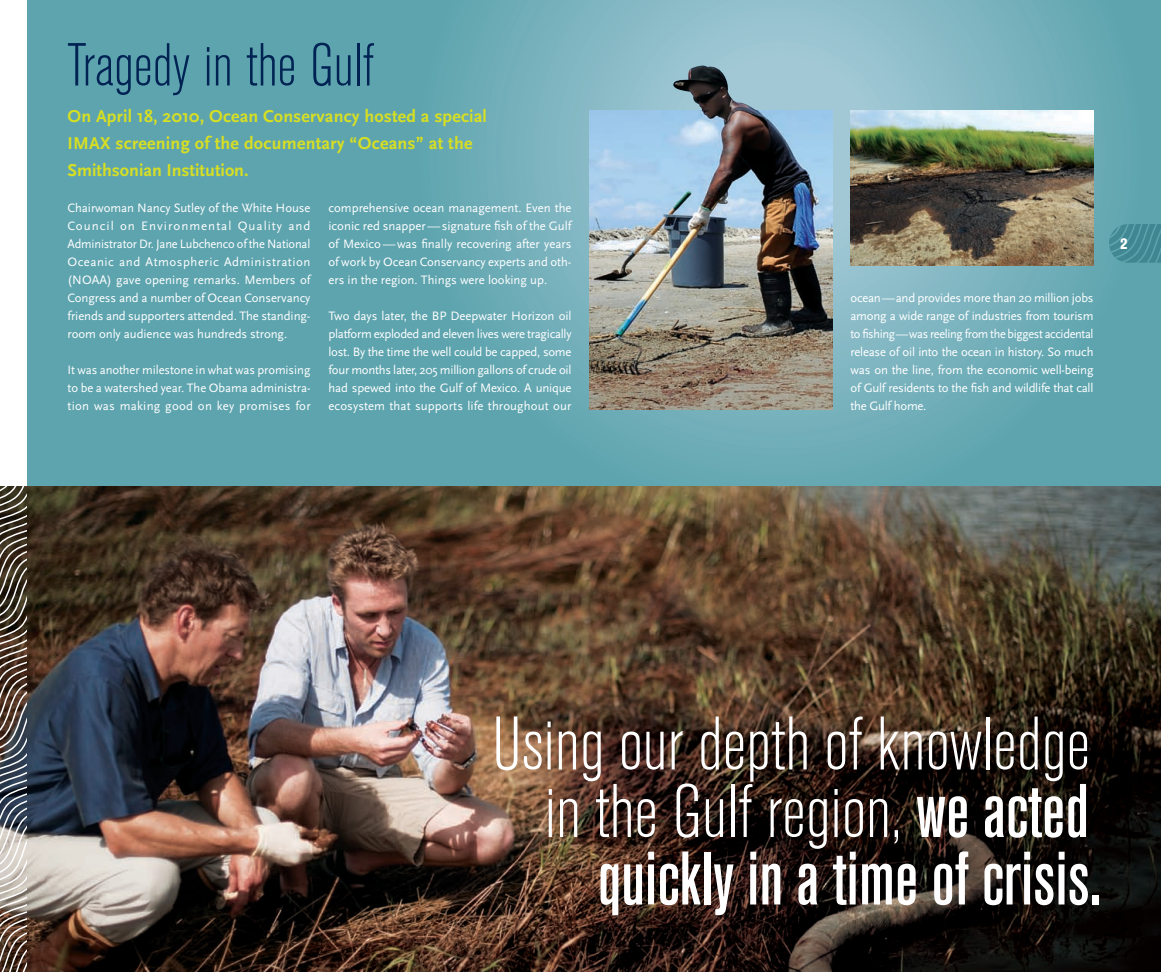
<style>
.page{position:relative;width:1161px;height:972px;background:#fff}
.page>*{position:absolute;margin:0;border:0;box-sizing:border-box;transform-origin:0 0}
.t1{font:300 condensed 75px/67.5px "Akzidenz Grotesk BE";color:#fff;text-align:right}
.t2{font:300 condensed 60px "Akzidenz Grotesk BE";color:#002354}
.t3{font:700 18px/27px "Scala Sans OT";letter-spacing:.01em;color:#d7df23}
.t4{font:800 condensed 15px "Akzidenz Grotesk BE";color:#fff}
.t5{font:12.75px/18px "Scala Sans OT";letter-spacing:-.005em;color:#fff;text-align:justify}
.s1{font-weight:500}
</style>
<div class="page">
<svg style="left:27px;top:0;width:1134px;height:486px;background:#69a9b4"></svg>
<img style="left:28px;top:486px;width:1133px;height:486px">
<svg style="left:0;top:486px;width:28px;height:486px;background:#746c65"></svg>
<svg style="left:1109px;top:224px;width:52px;height:39px;background:#498f9a"></svg>
<img style="left:850px;top:111px;width:244px;height:155px">
<img style="left:590px;top:111px;width:243px;height:299px">
<img style="left:656px;top:65px;width:162px;height:170px">
<h2 class="t2" style="left:68px;top:33px;width:308px">Tragedy in the Gulf</h2>
<h3 class="t3" style="left:68px;top:102px;width:421px">On April 18, 2010, Ocean Conservancy hosted a special<br>IMAX screening of the documentary “Oceans” at the<br>Smithsonian Institution.</h3>
<p class="t5" style="left:68px;top:199px;width:246px;text-align:left">Chairwoman Nancy Sutley of the White House Council on Environmental Quality and Administrator Dr. Jane Lubchenco of the National Oceanic and Atmospheric Administration (NOAA) gave opening remarks. Members of Congress and a number of Ocean Conservancy friends and supporters attended. The standing&shy;room only audience was hundreds strong.</p>
<p class="t5" style="left:68px;top:361px;width:245px">It was another milestone in what was promising to be a watershed year. The Obama administra&shy;tion was making good on key promises for</p>
<p class="t5" style="left:328px;top:199px;width:246px;text-align:left">comprehensive ocean management. Even the iconic red snapper—signature fish of the Gulf of Mexico—was finally recovering after years of work by Ocean Conservancy experts and oth&shy;ers in the region. Things were looking up.</p>
<p class="t5" style="left:328px;top:307px;width:245px">Two days later, the BP Deepwater Horizon oil platform exploded and eleven lives were tragically lost. By the time the well could be capped, some four months later, 205 million gallons of crude oil had spewed into the Gulf of Mexico. A unique ecosystem that supports life throughout our</p>
<p class="t5" style="left:850px;top:289px;width:245px">ocean—and provides more than 20 million jobs among a wide range of industries from tourism to fishing—was reeling from the biggest accidental release of oil into the ocean in history. So much was on the line, from the economic well-being of Gulf residents to the fish and wildlife that call the Gulf home.</p>
<p class="t4" style="left:1120px;top:235px;width:9px">2</p>
<h1 class="t1" style="left:492px;top:712px;width:610px">Using our depth of knowledge in the Gulf region, <span class="s1">we acted quickly in a time of crisis.</span></h1>
</div>
